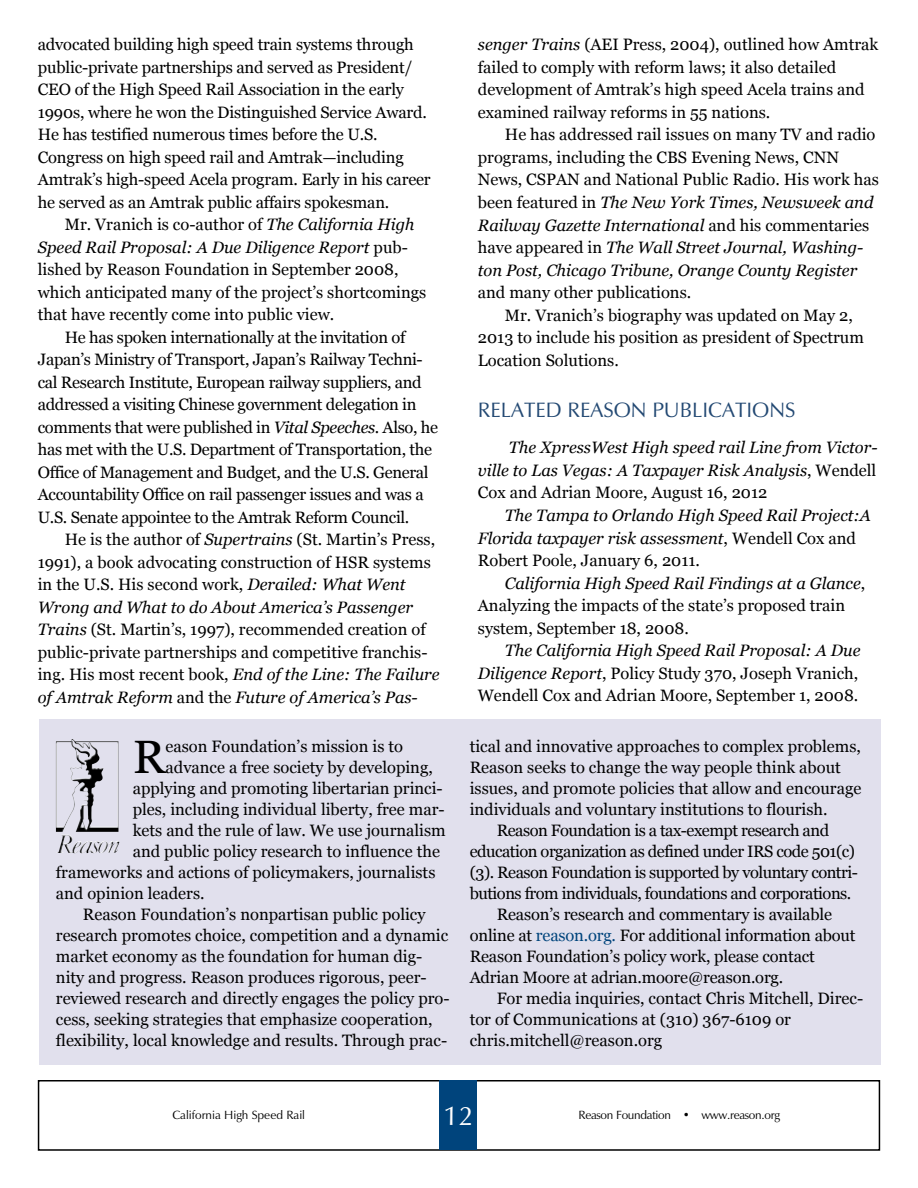
<style>
.page{position:relative;width:918px;height:1188px;background:#fff}
.page>*{position:absolute;margin:0;border:0;box-sizing:border-box;transform-origin:0 0}
.t1{font:46.8px "Georgia";color:#000}
.t2{font:27px "Zapf Humanist 601 BT";color:#fff}
.t3{font:21px "Zapf Humanist 601 BT";color:#234973}
.t4{font:16.5px/22.5px "Georgia";color:#000}
.t5{font:16.5px/22.5px "Georgia";letter-spacing:-.02em;color:#000}
.t6{font:italic 16.5px/22.5px "Georgia";color:#000;text-align:justify}
.t7{font:16.5px "Georgia";letter-spacing:-.03em;color:#000}
.t8{font:12px "Zapf Humanist 601 BT";letter-spacing:-.025em;color:#000}
.t9{font:12px "Zapf Humanist 601 BT";color:#000}
.s1{font-style:italic}
.s2{font-style:normal}
.s3{color:#00447c}
</style>
<div class="page">
<div style="left:39px;top:720px;width:841px;height:345px;background:#e1e0ed"></div>
<img style="left:56px;top:739px;width:19px;height:93px">
<div style="left:38px;top:1080px;width:842px;height:71px;border:2px solid #000"></div>
<div style="left:439px;top:1080px;width:38px;height:70px;background:#00447c"></div>
<p class="t4" style="left:38px;top:33px;width:394px">advocated building high speed train systems through public-private partnerships and served as President/ CEO of the High Speed Rail Association in the early 1990s, where he won the Distinguished Service Award.<br>He has testified numerous times before the U.S.<br>Congress on high speed rail and Amtrak—including Amtrak’s high-speed Acela program. Early in his career he served as an Amtrak public affairs spokesman.</p>
<p class="t4" style="left:38px;top:213px;width:390px;text-indent:27px">Mr. Vranich is co-author of <span class="s1">The California High Speed Rail Proposal: A Due Diligence Report</span> pub&shy;lished by Reason Foundation in September 2008, which anticipated many of the project’s shortcomings that have recently come into public view.</p>
<p class="t5" style="left:38px;top:325px;width:402px;text-indent:27px">He has spoken internationally at the invitation of Japan’s Ministry of Transport, Japan’s Railway Techni&shy;cal Research Institute, European railway suppliers, and addressed a visiting Chinese government delegation in comments that were published in <span class="s1">Vital Speeches</span>. Also, he has met with the U.S. Department of Transportation, the Office of Management and Budget, and the U.S. General Accountability Office on rail passenger issues and was a U.S. Senate appointee to the Amtrak Reform Council.</p>
<p class="t4" style="left:38px;top:528px;width:403px;text-indent:27px">He is the author of <span class="s1">Supertrains</span> (St. Martin’s Press, 1991), a book advocating construction of HSR systems in the U.S. His second work, <span class="s1">Derailed: What Went Wrong and What to do About America’s Passenger Trains</span> (St. Martin’s, 1997), recommended creation of public-private partnerships and competitive franchis&shy;ing. His most recent book, <span class="s1">End of the Line: The Failure of Amtrak Reform</span> and the <span class="s1">Future of America’s Pas-</span></p>
<h1 class="t1" style="left:133px;top:722px;width:34px">R</h1>
<p class="t4" style="left:166px;top:734px;width:239px">eason Foundation’s mission is to</p>
<p class="t4" style="left:166px;top:755px;width:269px">advance a free society by developing,</p>
<p class="t4" style="left:133px;top:776px;width:312px">applying and promoting libertarian princi-</p>
<p class="t4" style="left:133px;top:797px;width:313px">ples, including individual liberty, free mar-</p>
<p class="t4" style="left:133px;top:818px;width:315px">kets and the rule of law. We use journalism</p>
<p class="t4" style="left:133px;top:839px;width:309px">and public policy research to influence the</p>
<p class="t4" style="left:56px;top:860px;width:381px">frameworks and actions of policymakers, journalists</p>
<p class="t4" style="left:56px;top:881px;width:150px">and opinion leaders.</p>
<p class="t4" style="left:83px;top:902px;width:344px">Reason Foundation’s nonpartisan public policy</p>
<p class="t4" style="left:56px;top:923px;width:394px">research promotes choice, competition and a dynamic</p>
<p class="t4" style="left:56px;top:944px;width:368px">market economy as the foundation for human dig-</p>
<p class="t4" style="left:56px;top:965px;width:372px">nity and progress. Reason produces rigorous, peer-</p>
<p class="t4" style="left:56px;top:986px;width:395px">reviewed research and directly engages the policy pro-</p>
<p class="t4" style="left:56px;top:1007px;width:378px">cess, seeking strategies that emphasize cooperation,</p>
<p class="t4" style="left:56px;top:1028px;width:393px">flexibility, local knowledge and results. Through prac-</p>
<p class="t4" style="left:478px;top:33px;width:402px"><span class="s1">senger Trains</span> (AEI Press, 2004), outlined how Amtrak failed to comply with reform laws; it also detailed development of Amtrak’s high speed Acela trains and examined railway reforms in 55 nations.</p>
<p class="t4" style="left:478px;top:123px;width:403px;text-indent:27px">He has addressed rail issues on many TV and radio programs, including the CBS Evening News, CNN News, CSPAN and National Public Radio. His work has been featured in <span class="s1">The New York Times, Newsweek and Railway Gazette International</span> and his commentaries have appeared in <span class="s1">The Wall Street Journal, Washing&shy;ton Post, Chicago Tribune, Orange County Register</span></p>
<p class="t4" style="left:478px;top:280px;width:215px">and many other publications.</p>
<p class="t4" style="left:505px;top:303px;width:350px">Mr. Vranich’s biography was updated on May 2,</p>
<p class="t4" style="left:478px;top:325px;width:388px">2013 to include his position as president of Spectrum</p>
<p class="t4" style="left:478px;top:348px;width:142px">Location Solutions.</p>
<p class="t3" style="left:478px;top:397px;width:305px">Related Reason Pub lications</p>
<p class="t6" style="left:478px;top:436px;width:401px;text-indent:31px">The XpressWest High speed rail Line from Victor&shy;ville to Las Vegas: A Taxpayer Risk Analysis<span class="s2">, Wendell Cox and Adrian Moore, August 16, 2012</span></p>
<p class="t6" style="left:478px;top:503px;width:395px;text-align:left;text-indent:27px">The Tampa to Orlando High Speed Rail Project:A<br>Florida taxpayer risk assessment<span class="s2">, Wendell Cox and<br>Robert Poole, January 6, 2011.</span></p>
<p class="t4" style="left:478px;top:571px;width:389px;text-indent:27px"><span class="s1">California High Speed Rail Findings at a Glance</span>,<br>Analyzing the impacts of the state’s proposed train system, September 18, 2008.</p>
<p class="t4" style="left:478px;top:638px;width:384px;text-indent:27px"><span class="s1">The California High Speed Rail Proposal: A Due<br>Diligence Report</span>, Policy Study 370, Joseph Vranich,<br>Wendell Cox and Adrian Moore, September 1, 2008.</p>
<p class="t4" style="left:470px;top:734px;width:393px">tical and innovative approaches to complex problems,</p>
<p class="t4" style="left:470px;top:755px;width:373px">Reason seeks to change the way people think about</p>
<p class="t4" style="left:470px;top:776px;width:393px">issues, and promote policies that allow and encourage</p>
<p class="t4" style="left:470px;top:797px;width:359px">individuals and voluntary institutions to flourish.</p>
<p class="t7" style="left:497px;top:818px;width:334px">Reason Foundation is a tax-exempt research and</p>
<p class="t7" style="left:470px;top:839px;width:387px">education organization as defined under IRS code 501(c)</p>
<p class="t7" style="left:470px;top:860px;width:390px">(3). Reason Foundation is supported by voluntary contri-</p>
<p class="t7" style="left:470px;top:881px;width:383px">butions from individuals, foundations and corporations.</p>
<p class="t4" style="left:497px;top:902px;width:337px">Reason’s research and commentary is available</p>
<p class="t4" style="left:470px;top:923px;width:387px">online at <span class="s3">reason.org.</span> For additional information about</p>
<p class="t4" style="left:470px;top:944px;width:347px">Reason Foundation’s policy work, please contact</p>
<p class="t4" style="left:470px;top:965px;width:315px">Adrian Moore at adrian.moore@reason.org.</p>
<p class="t4" style="left:497px;top:986px;width:368px">For media inquiries, contact Chris Mitchell, Direc-</p>
<p class="t4" style="left:470px;top:1007px;width:323px">tor of Communications at (310) 367-6109 or</p>
<p class="t4" style="left:470px;top:1028px;width:194px">chris.mitchell@reason.org</p>
<p class="t9" style="left:172px;top:1107px;width:134px">California High Speed Rail</p>
<h2 class="t2" style="left:444px;top:1099px;width:31px">12</h2>
<p class="t8" style="left:579px;top:1107px;width:203px">Reason Foundation • www.reason.org</p>
</div>
